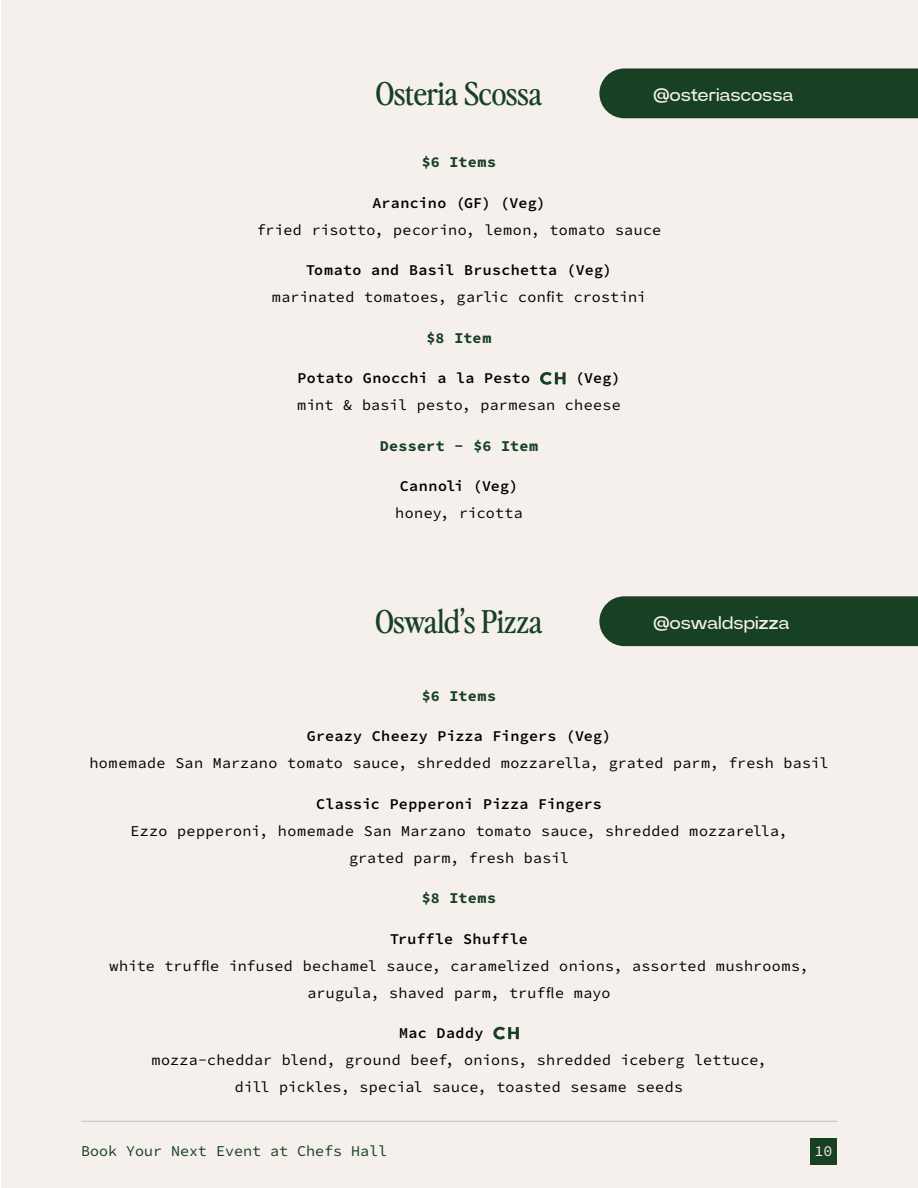
<style>
.page{position:relative;width:918px;height:1188px;background:#fff}
.page>*{position:absolute;margin:0;border:0;box-sizing:border-box;transform-origin:0 0}
.t1{font:31.5px "Perfectly Nineties";color:#174024}
.t2{font:18px "Power Grotesk";letter-spacing:.025em;color:#f5f0eb}
.t3{font:15px/27px "Source Code Pro";letter-spacing:.015em;color:#000;text-align:center}
.t4{font:15px "Source Code Variable";letter-spacing:.02em;color:#000}
.t5{font:15px "Source Code Variable";letter-spacing:.015em;color:#174024}
.t6{font:15px "Source Code Pro";color:#174024}
.t7{font:15px "Source Code Pro";color:#f5f0eb}
</style>
<div class="page">
<div style="left:1px;top:0;width:917px;height:1188px;background:#f5f0eb"></div>
<hr style="left:81px;top:1121px;width:756px;height:1px;background:#b9c6bd">
<div style="left:810px;top:1138px;width:27px;height:27px;background:#174024"></div>
<div style="left:599px;top:596px;width:319px;height:50px;background:#174024"></div>
<div style="left:599px;top:68px;width:319px;height:50px;background:#174024"></div>
<svg style="left:540px;top:372px;width:26px;height:13px"></svg>
<svg style="left:493px;top:1027px;width:26px;height:12px"></svg>
<h1 class="t1" style="left:376px;top:70px;width:168px">Osteria Scossa</h1>
<p class="t2" style="left:653px;top:84px;width:142px">@osteriascossa</p>
<p class="t5" style="left:422px;top:151px;width:76px">$6 Items</p>
<p class="t4" style="left:372px;top:192px;width:175px">Arancino (GF) (Veg)</p>
<p class="t3" style="left:257px;top:217px;width:406px">fried risotto, pecorino, lemon, tomato sauce</p>
<p class="t4" style="left:306px;top:259px;width:307px">Tomato and Basil Bruschetta (Veg)</p>
<p class="t3" style="left:272px;top:284px;width:376px">marinated tomatoes, garlic confit crostini</p>
<p class="t5" style="left:427px;top:327px;width:66px">$8 Item</p>
<p class="t4" style="left:298px;top:367px;width:234px">Potato Gnocchi a la Pesto</p>
<p class="t4" style="left:575px;top:367px;width:47px">(Veg)</p>
<p class="t3" style="left:297px;top:392px;width:325px">mint &amp; basil pesto, parmesan cheese</p>
<p class="t5" style="left:380px;top:435px;width:160px">Dessert - $6 Item</p>
<p class="t4" style="left:400px;top:475px;width:120px">Cannoli (Veg)</p>
<p class="t3" style="left:395px;top:500px;width:129px">honey, ricotta</p>
<h1 class="t1" style="left:376px;top:598px;width:168px">Oswald’s Pizza</h1>
<p class="t2" style="left:653px;top:612px;width:138px">@oswaldspizza</p>
<p class="t5" style="left:422px;top:685px;width:76px">$6 Items</p>
<p class="t4" style="left:307px;top:725px;width:306px">Greazy Cheezy Pizza Fingers (Veg)</p>
<p class="t3" style="left:89px;top:750px;width:741px">homemade San Marzano tomato sauce, shredded mozzarella, grated parm, fresh basil</p>
<p class="t4" style="left:316px;top:793px;width:287px">Classic Pepperoni Pizza Fingers</p>
<p class="t3" style="left:131px;top:817px;width:658px">Ezzo pepperoni, homemade San Marzano tomato sauce, shredded mozzarella, grated parm, fresh basil</p>
<p class="t5" style="left:422px;top:887px;width:76px">$8 Items</p>
<p class="t4" style="left:390px;top:928px;width:139px">Truffle Shuffle</p>
<p class="t3" style="left:110px;top:952px;width:700px">white truffle infused bechamel sauce, caramelized onions, assorted mushrooms, arugula, shaved parm, truffle mayo</p>
<p class="t4" style="left:399px;top:1022px;width:86px">Mac Daddy</p>
<p class="t3" style="left:151px;top:1047px;width:617px">mozza-cheddar blend, ground beef, onions, shredded iceberg lettuce, dill pickles, special sauce, toasted sesame seeds</p>
<p class="t6" style="left:81px;top:1140px;width:308px">Book Your Next Event at Chefs Hall</p>
<p class="t7" style="left:815px;top:1140px;width:19px">10</p>
</div>
